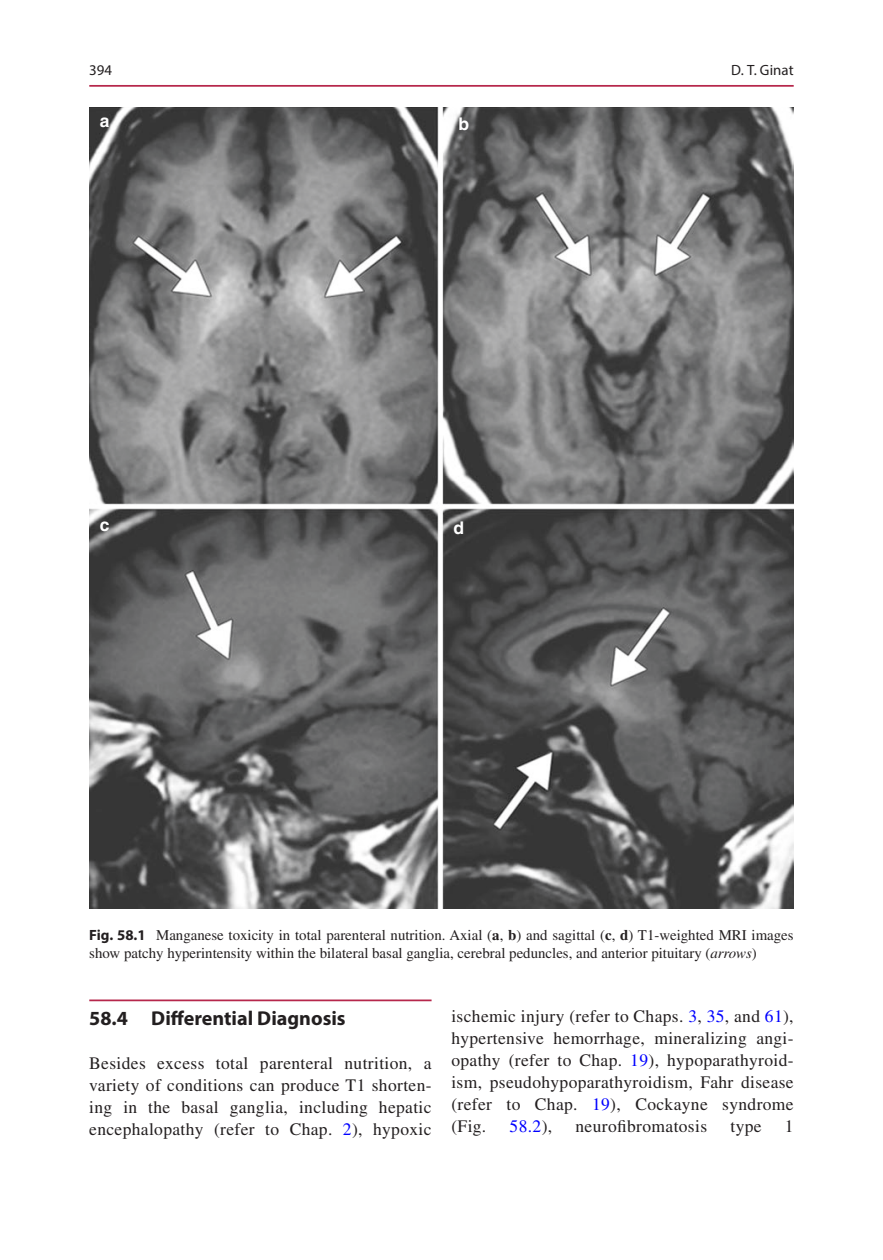
<style>
.page{position:relative;width:883px;height:1260px;background:#fff}
.page>*{position:absolute;margin:0;border:0;box-sizing:border-box;transform-origin:0 0}
._1_hd{font:700 20.12px "Myriad Pro";color:#231f20}
.Text_flush{font:17.5px/21.9px "Times LT Std";letter-spacing:.02em;color:#231f20;text-align:justify}
.Text_flush-2{font:17.5px "Times LT Std";color:#00f}
.t1{font:700 17.5px "Helvetica";color:#fff}
.t2{font:14.88px/17.5px "Times LT Std";color:#231f20}
.t3{font:14.88px "Myriad Pro";letter-spacing:.005em;color:#231f20}
.s1{font-family:"Myriad Pro";font-weight:700}
.s2{font-weight:700}
.s3{font-style:italic}
.s4{color:#00f}
.s5{color:#231f20}
</style>
<div class="page">
<img style="left:90px;top:107px;width:703px;height:802px">
<hr style="left:89px;top:1000px;width:343px;height:1px;background:#b6274b">
<hr style="left:89px;top:85px;width:705px;height:2px;background:#b6274b">
<p class="t3" style="left:89px;top:61px;width:24px">394</p>
<p class="t1" style="left:100px;top:110px;width:11px">a</p>
<p class="t1" style="left:459px;top:113px;width:12px">b</p>
<p class="t1" style="left:100px;top:514px;width:11px">c</p>
<p class="t1" style="left:453px;top:517px;width:12px">d</p>
<p class="t3" style="left:731px;top:61px;width:64px">D. T. Ginat</p>
<p class="t2" style="left:89px;top:926px;width:706px"><span class="s1">Fig. 58.1</span> Manganese toxicity in total parenteral nutrition. Axial (<span class="s2">a</span>, <span class="s2">b</span>) and sagittal (<span class="s2">c</span>, <span class="s2">d</span>) T1-weighted MRI images show patchy hyperintensity within the bilateral basal ganglia, cerebral peduncles, and anterior pituitary (<span class="s3">arrows</span>)</p>
<h2 class="_1_hd" style="left:89px;top:1005px;width:258px">58.4 Differential Diagnosis</h2>
<p class="Text_flush" style="left:89px;top:1052px;width:344px">Besides excess total parenteral nutrition, a variety of conditions can produce T1 shorten&shy;ing in the basal ganglia, including hepatic encephalopathy (refer to Chap. <span class="s4">2</span>), hypoxic</p>
<p class="Text_flush" style="left:451px;top:1005px;width:344px">ischemic injury (refer to Chaps. <span class="s4">3</span>, <span class="s4">35</span>, and <span class="s4">61</span>), hypertensive hemorrhage, mineralizing angi&shy;opathy (refer to Chap. <span class="s4">19</span>), hypoparathyroid&shy;ism, pseudohypoparathyroidism, Fahr disease (refer to Chap. <span class="s4">19</span>), Cockayne syndrome (Fig.</p>
<p class="Text_flush-2" style="left:510px;top:1116px;width:44px">58.2<span class="s5">),</span></p>
<p class="Text_flush" style="left:576px;top:1115px;width:133px">neurofibromatosis</p>
<p class="Text_flush" style="left:730px;top:1115px;width:33px">type</p>
<p class="Text_flush" style="left:785px;top:1115px;width:10px">1</p>
</div>
